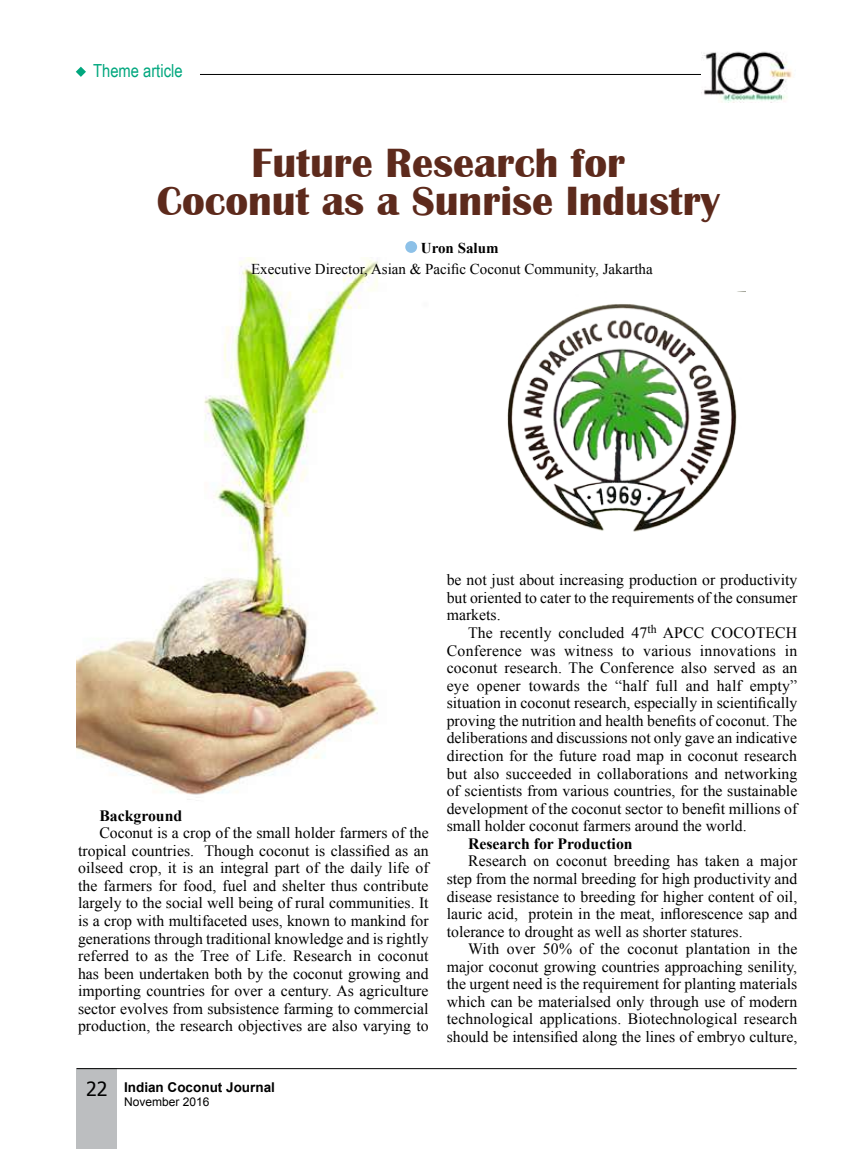
<style>
.page{position:relative;width:851px;height:1149px;background:#fff}
.page>*{position:absolute;margin:0;border:0;box-sizing:border-box;transform-origin:0 0}
.t1{font:700 42px/37.5px "Britannic";color:#5d2a1c;text-align:center}
.t2{font:19.5px "Tahoma";color:#000}
.t3{font:18px "Arial Narrow";color:#00a77e}
.t4{font:15.75px/17.5px "Times New Roman";color:#000;text-align:justify}
.t5{font:700 15.75px "Times New Roman";color:#000}
.t6{font:15px "Times New Roman";color:#000}
.t7{font:700 15px "Times New Roman";color:#000}
.t8{font:700 13.5px "Arial";color:#000}
.t9{font:12px "Arial";color:#000}
</style>
<div class="page">
<div style="left:77px;top:1068px;width:40px;height:80px;background:#bcbec0"></div>
<hr style="left:77px;top:1067px;width:719px;height:1px;background:#000">
<hr style="left:200px;top:74px;width:595px;height:1px;background:#000">
<svg style="left:76px;top:67px;width:10px;height:10px"></svg>
<img style="left:701px;top:51px;width:94px;height:51px">
<img style="left:77px;top:257px;width:301px;height:543px">
<div style="left:405px;top:241px;width:12px;height:12px;background:#8dc1e8;border-radius:50%"></div>
<img style="left:507px;top:291px;width:238px;height:241px">
<p class="t3" style="left:93px;top:58px;width:91px">Theme article</p>
<h1 class="t1" style="left:157px;top:145px;width:564px">Future Research for<br>Coconut as a Sunrise Industry</h1>
<p class="t7" style="left:421px;top:237px;width:79px">Uron Salum</p>
<p class="t6" style="left:251px;top:259px;width:403px">Executive Director, Asian &amp; Pacific Coconut Community, Jakartha</p>
<p class="t5" style="left:99px;top:804px;width:84px">Background</p>
<p class="t4" style="left:78px;top:823px;width:352px;text-indent:21px">Coconut is a crop of the small holder farmers of the tropical countries. Though coconut is classified as an oilseed crop, it is an integral part of the daily life of the farmers for food, fuel and shelter thus contribute largely to the social well being of rural communities. It is a crop with multifaceted uses, known to mankind for generations through traditional knowledge and is rightly referred to as the Tree of Life. Research in coconut has been undertaken both by the coconut growing and importing countries for over a century. As agriculture sector evolves from subsistence farming to commercial production, the research objectives are also varying to</p>
<p class="t2" style="left:86px;top:1075px;width:23px">22</p>
<p class="t8" style="left:124px;top:1078px;width:152px">Indian Coconut Journal</p>
<p class="t9" style="left:124px;top:1093px;width:87px">November 2016</p>
<p class="t4" style="left:446px;top:571px;width:352px">be not just about increasing production or productivity but oriented to cater to the requirements of the consumer markets.</p>
<p class="t4" style="left:446px;top:623px;width:352px;text-indent:21px">The recently concluded 47<sup>th</sup> APCC COCOTECH Conference was witness to various innovations in coconut research. The Conference also served as an eye opener towards the “half full and half empty” situation in coconut research, especially in scientifically proving the nutrition and health benefits of coconut. The deliberations and discussions not only gave an indicative direction for the future road map in coconut research but also succeeded in collaborations and networking of scientists from various countries, for the sustainable development of the coconut sector to benefit millions of small holder coconut farmers around the world.</p>
<p class="t5" style="left:468px;top:832px;width:166px">Research for Production</p>
<p class="t4" style="left:446px;top:851px;width:352px;text-indent:21px">Research on coconut breeding has taken a major step from the normal breeding for high productivity and disease resistance to breeding for higher content of oil, lauric acid, protein in the meat, inflorescence sap and tolerance to drought as well as shorter statures.</p>
<p class="t4" style="left:446px;top:939px;width:352px;text-indent:21px">With over 50% of the coconut plantation in the major coconut growing countries approaching senility, the urgent need is the requirement for planting materials which can be materialsed only through use of modern technological applications. Biotechnological research should be intensified along the lines of embryo culture,</p>
</div>
